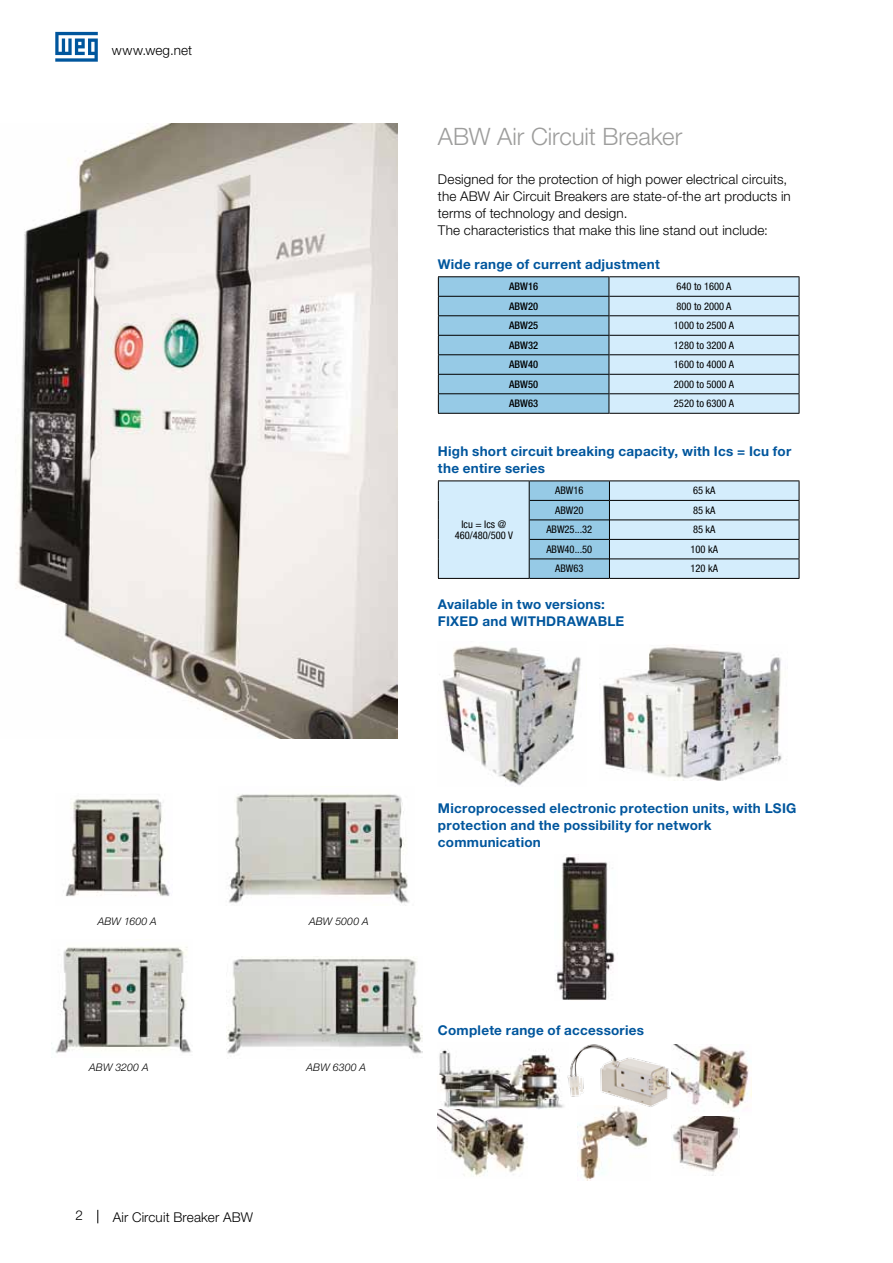
<style>
.page{position:relative;width:893px;height:1263px;background:#fff}
.page>*{position:absolute;margin:0;border:0;box-sizing:border-box;transform-origin:0 0}
.t1{font:300 24px "Helvetica Neue LT Pro";letter-spacing:-.005em;color:#9d9d9c}
.t2{font:700 13.5px/17px "Helvetica Neue LT Pro";letter-spacing:.02em;color:#00569d}
.t3{font:300 13.5px/17px "Helvetica Neue LT Pro";letter-spacing:.01em;color:#000}
.t4{font:condensed 10.5px/10.6px "Helvetica Neue LT Pro";color:#000;text-align:center}
.t5{font:500 condensed 10.5px "Helvetica Neue LT Pro";color:#000}
.t6{font:italic 300 10.5px "Helvetica Neue LT Pro";letter-spacing:.015em;color:#000}
</style>
<div class="page">
<svg style="left:97px;top:1210px;width:1px;height:13px"></svg>
<svg style="left:55px;top:32px;width:43px;height:30px"></svg>
<img style="left:439px;top:1049px;width:125px;height:61px">
<img style="left:438px;top:1109px;width:89px;height:68px">
<img style="left:673px;top:1116px;width:67px;height:60px">
<img style="left:439px;top:646px;width:142px;height:141px">
<img style="left:603px;top:646px;width:179px;height:135px">
<img style="left:15px;top:123px;width:382px;height:615px">
<img style="left:555px;top:856px;width:60px;height:144px">
<img style="left:65px;top:799px;width:105px;height:98px">
<img style="left:51px;top:947px;width:141px;height:106px">
<img style="left:229px;top:794px;width:181px;height:112px">
<img style="left:227px;top:957px;width:195px;height:97px">
<img style="left:577px;top:1113px;width:71px;height:67px">
<img style="left:672px;top:1044px;width:80px;height:65px">
<img style="left:567px;top:1044px;width:105px;height:69px">
<hr style="left:609px;top:276px;width:190px;height:1px;background:#000">
<hr style="left:609px;top:413px;width:190px;height:1px;background:#000">
<hr style="left:438px;top:276px;width:171px;height:1px;background:#000">
<svg style="left:438px;top:277px;width:362px;height:136px;background:#accfe3"></svg>
<hr style="left:438px;top:413px;width:171px;height:1px;background:#000">
<hr style="left:610px;top:480px;width:189px;height:1px;background:#000">
<hr style="left:609px;top:578px;width:190px;height:1px;background:#000">
<hr style="left:530px;top:480px;width:80px;height:1px;background:#000">
<hr style="left:530px;top:578px;width:79px;height:1px;background:#000">
<hr style="left:438px;top:480px;width:92px;height:1px;background:#000">
<svg style="left:438px;top:481px;width:362px;height:97px;background:#bddaeb"></svg>
<hr style="left:438px;top:578px;width:92px;height:1px;background:#000">
<p class="t3" style="left:112px;top:42px;width:82px">www.weg.net</p>
<h1 class="t1" style="left:438px;top:121px;width:246px">ABW Air Circuit Breaker</h1>
<p class="t3" style="left:438px;top:170px;width:354px">Designed for the protection of high power electrical circuits, the ABW Air Circuit Breakers are state-of-the art products in terms of technology and design.<br>The characteristics that make this line stand out include:</p>
<p class="t2" style="left:438px;top:255px;width:224px">Wide range of current adjustment</p>
<p class="t5" style="left:509px;top:280px;width:30px">ABW16</p>
<p class="t4" style="left:676px;top:281px;width:57px">640 to 1600 A</p>
<p class="t5" style="left:509px;top:300px;width:30px">ABW20</p>
<p class="t4" style="left:676px;top:301px;width:57px">800 to 2000 A</p>
<p class="t5" style="left:509px;top:319px;width:30px">ABW25</p>
<p class="t4" style="left:674px;top:320px;width:62px">1000 to 2500 A</p>
<p class="t5" style="left:509px;top:339px;width:30px">ABW32</p>
<p class="t4" style="left:674px;top:340px;width:62px">1280 to 3200 A</p>
<p class="t5" style="left:509px;top:358px;width:30px">ABW40</p>
<p class="t4" style="left:674px;top:359px;width:62px">1600 to 4000 A</p>
<p class="t5" style="left:509px;top:378px;width:30px">ABW50</p>
<p class="t4" style="left:674px;top:379px;width:62px">2000 to 5000 A</p>
<p class="t5" style="left:509px;top:397px;width:30px">ABW63</p>
<p class="t4" style="left:674px;top:398px;width:62px">2520 to 6300 A</p>
<p class="t2" style="left:438px;top:442px;width:355px">High short circuit breaking capacity, with Ics = Icu for the entire series</p>
<p class="t4" style="left:455px;top:519px;width:60px">Icu = Ics @<br>460/480/500 V</p>
<p class="t4" style="left:555px;top:485px;width:30px">ABW16</p>
<p class="t4" style="left:693px;top:485px;width:24px">65 kA</p>
<p class="t4" style="left:555px;top:505px;width:30px">ABW20</p>
<p class="t4" style="left:693px;top:505px;width:24px">85 kA</p>
<p class="t4" style="left:546px;top:524px;width:48px">ABW25...32</p>
<p class="t4" style="left:693px;top:524px;width:24px">85 kA</p>
<p class="t4" style="left:546px;top:544px;width:48px">ABW40...50</p>
<p class="t4" style="left:690px;top:544px;width:29px">100 kA</p>
<p class="t4" style="left:555px;top:563px;width:30px">ABW63</p>
<p class="t4" style="left:690px;top:563px;width:29px">120 kA</p>
<p class="t2" style="left:438px;top:596px;width:188px">Available in two versions:<br>FIXED and WITHDRAWABLE</p>
<p class="t6" style="left:98px;top:915px;width:61px">ABW 1600 A</p>
<p class="t6" style="left:89px;top:1061px;width:61px">ABW 3200 A</p>
<p class="t6" style="left:309px;top:915px;width:61px">ABW 5000 A</p>
<p class="t6" style="left:306px;top:1061px;width:61px">ABW 6300 A</p>
<p class="t3" style="left:75px;top:1207px;width:9px">2</p>
<p class="t3" style="left:113px;top:1208px;width:142px">Air Circuit Breaker ABW</p>
<p class="t2" style="left:438px;top:800px;width:360px">Microprocessed electronic protection units, with LSIG protection and the possibility for network communication</p>
<p class="t2" style="left:438px;top:1021px;width:208px">Complete range of accessories</p>
</div>
